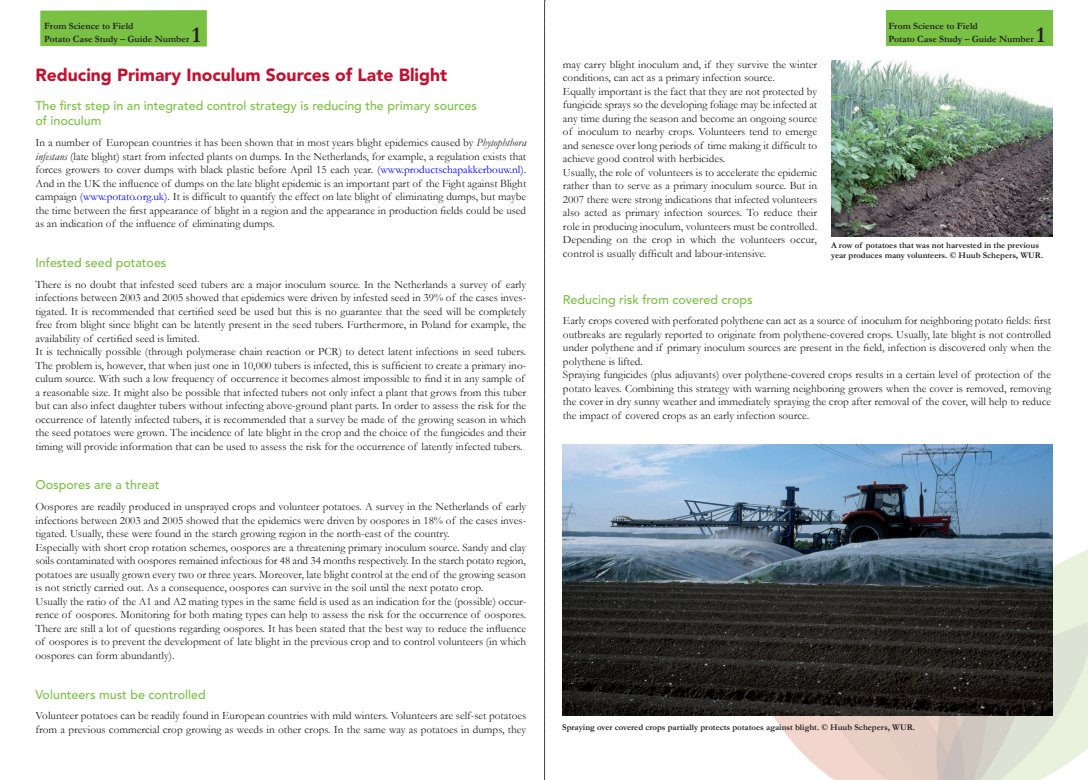
<style>
.page{position:relative;width:1088px;height:780px;background:#fff}
.page>*{position:absolute;margin:0;border:0;box-sizing:border-box;transform-origin:0 0}
.t1{font:700 22.5px "Garamond";color:#231f20}
.t2{font:900 17.5px "Avenir";color:#c3102f}
.t3{font:500 12.5px/15px "Avenir";color:#79c142}
.t4{font:11.25px/13.5px "Garamond";color:#231f20}
.t5{font:700 9.62px/12.8px "Garamond";color:#231f20}
.t6{font:700 8.75px/10.5px "Garamond";color:#231f20}
.s1{font-style:italic}
.s2{color:#00f}
</style>
<div class="page">
<svg style="left:544px;top:0;width:2px;height:780px"></svg>
<img style="left:733px;top:510px;width:355px;height:270px">
<div style="left:40px;top:10px;width:167px;height:37px;background:#79c142"></div>
<div style="left:886px;top:10px;width:166px;height:36px;background:#79c142"></div>
<img style="left:831px;top:60px;width:221px;height:177px">
<img style="left:563px;top:444px;width:489px;height:271px">
<p class="t5" style="left:44px;top:20px;width:147px">From Science to Field<br>Potato Case Study – Guide Number</p>
<h1 class="t1" style="left:192px;top:22px;width:10px">1</h1>
<p class="t5" style="left:888px;top:20px;width:147px">From Science to Field<br>Potato Case Study – Guide Number</p>
<h1 class="t1" style="left:1036px;top:22px;width:10px">1</h1>
<h2 class="t2" style="left:35px;top:65px;width:413px">Reducing Primary Inoculum Sources of Late Blight</h2>
<p class="t3" style="left:35px;top:99px;width:443px">The first step in an integrated control strategy is reducing the primary sources of inoculum</p>
<p class="t4" style="left:35px;top:136px;width:492px;text-align:justify">In a number of European countries it has been shown that in most years blight epidemics caused by <span class="s1">Phytophthora infestans</span> (late blight) start from infected plants on dumps. In the Netherlands, for example, a regulation exists that forces growers to cover dumps with black plastic before April 15 each year. <span class="s2">(www.productschapakkerbouw.nl).<br></span>And in the UK the influence of dumps on the late blight epidemic is an important part of the Fight against Blight campaign <span class="s2">(www.potato.org.uk).</span> It is difficult to quantify the effect on late blight of eliminating dumps, but maybe the time between the first appearance of blight in a region and the appearance in production fields could be used as an indication of the influence of eliminating dumps.</p>
<p class="t3" style="left:35px;top:255px;width:133px">Infested seed potatoes</p>
<p class="t4" style="left:35px;top:277px;width:492px">There is no doubt that infested seed tubers are a major inoculum source. In the Netherlands a survey of early infections between 2003 and 2005 showed that epidemics were driven by infested seed in 39% of the cases inves&shy;tigated. It is recommended that certified seed be used but this is no guarantee that the seed will be completely free from blight since blight can be latently present in the seed tubers. Furthermore, in Poland for example, the availability of certified seed is limited.<br>It is technically possible (through polymerase chain reaction or PCR) to detect latent infections in seed tubers.<br>The problem is, however, that when just one in 10,000 tubers is infected, this is sufficient to create a primary ino&shy;culum source. With such a low frequency of occurrence it becomes almost impossible to find it in any sample of a reasonable size. It might also be possible that infected tubers not only infect a plant that grows from this tuber but can also infect daughter tubers without infecting above-ground plant parts. In order to assess the risk for the occurrence of latently infected tubers, it is recommended that a survey be made of the growing season in which the seed potatoes were grown. The incidence of late blight in the crop and the choice of the fungicides and their timing will provide information that can be used to assess the risk for the occurrence of latently infected tubers.</p>
<p class="t3" style="left:35px;top:478px;width:126px">Oospores are a threat</p>
<p class="t4" style="left:35px;top:499px;width:492px">Oospores are readily produced in unsprayed crops and volunteer potatoes. A survey in the Netherlands of early infections between 2003 and 2005 showed that the epidemics were driven by oospores in 18% of the cases inves&shy;tigated. Usually, these were found in the starch growing region in the north-east of the country.<br>Especially with short crop rotation schemes, oospores are a threatening primary inoculum source. Sandy and clay soils contaminated with oospores remained infectious for 48 and 34 months respectively. In the starch potato region, potatoes are usually grown every two or three years. Moreover, late blight control at the end of the growing season is not strictly carried out. As a consequence, oospores can survive in the soil until the next potato crop.<br>Usually the ratio of the A1 and A2 mating types in the same field is used as an indication for the (possible) occur&shy;rence of oospores. Monitoring for both mating types can help to assess the risk for the occurrence of oospores.<br>There are still a lot of questions regarding oospores. It has been stated that the best way to reduce the influence of oospores is to prevent the development of late blight in the previous crop and to control volunteers (in which oospores can form abundantly).</p>
<p class="t3" style="left:35px;top:687px;width:172px">Volunteers must be controlled</p>
<p class="t4" style="left:35px;top:708px;width:492px">Volunteer potatoes can be readily found in European countries with mild winters. Volunteers are self-set potatoes from a previous commercial crop growing as weeds in other crops. In the same way as potatoes in dumps, they</p>
<p class="t4" style="left:563px;top:57px;width:256px">may carry blight inoculum and, if they survive the winter conditions, can act as a primary infection source.<br>Equally important is the fact that they are not protected by fungicide sprays so the developing foliage may be infected at any time during the season and become an ongoing source of inoculum to nearby crops. Volunteers tend to emerge and senesce over long periods of time making it difficult to achieve good control with herbicides.<br>Usually, the role of volunteers is to accelerate the epidemic rather than to serve as a primary inoculum source. But in 2007 there were strong indications that infected volunteers also acted as primary infection sources. To reduce their role in producing inoculum, volunteers must be controlled.<br>Depending on the crop in which the volunteers occur, control is usually difficult and labour-intensive.</p>
<p class="t3" style="left:563px;top:292px;width:191px">Reducing risk from covered crops</p>
<p class="t4" style="left:563px;top:314px;width:490px">Early crops covered with perforated polythene can act as a source of inoculum for neighboring potato fields: first outbreaks are regularly reported to originate from polythene-covered crops. Usually, late blight is not controlled under polythene and if primary inoculum sources are present in the field, infection is discovered only when the polythene is lifted.<br>Spraying fungicides (plus adjuvants) over polythene-covered crops results in a certain level of protection of the potato leaves. Combining this strategy with warning neighboring growers when the cover is removed, removing the cover in dry sunny weather and immediately spraying the crop after removal of the cover, will help to reduce the impact of covered crops as an early infection source.</p>
<p class="t6" style="left:831px;top:239px;width:214px">A row of potatoes that was not harvested in the previous year produces many volunteers. © Huub Schepers, WUR.</p>
<p class="t6" style="left:562px;top:721px;width:354px">Spraying over covered crops partially protects potatoes against blight. © Huub Schepers, WUR.</p>
</div>
